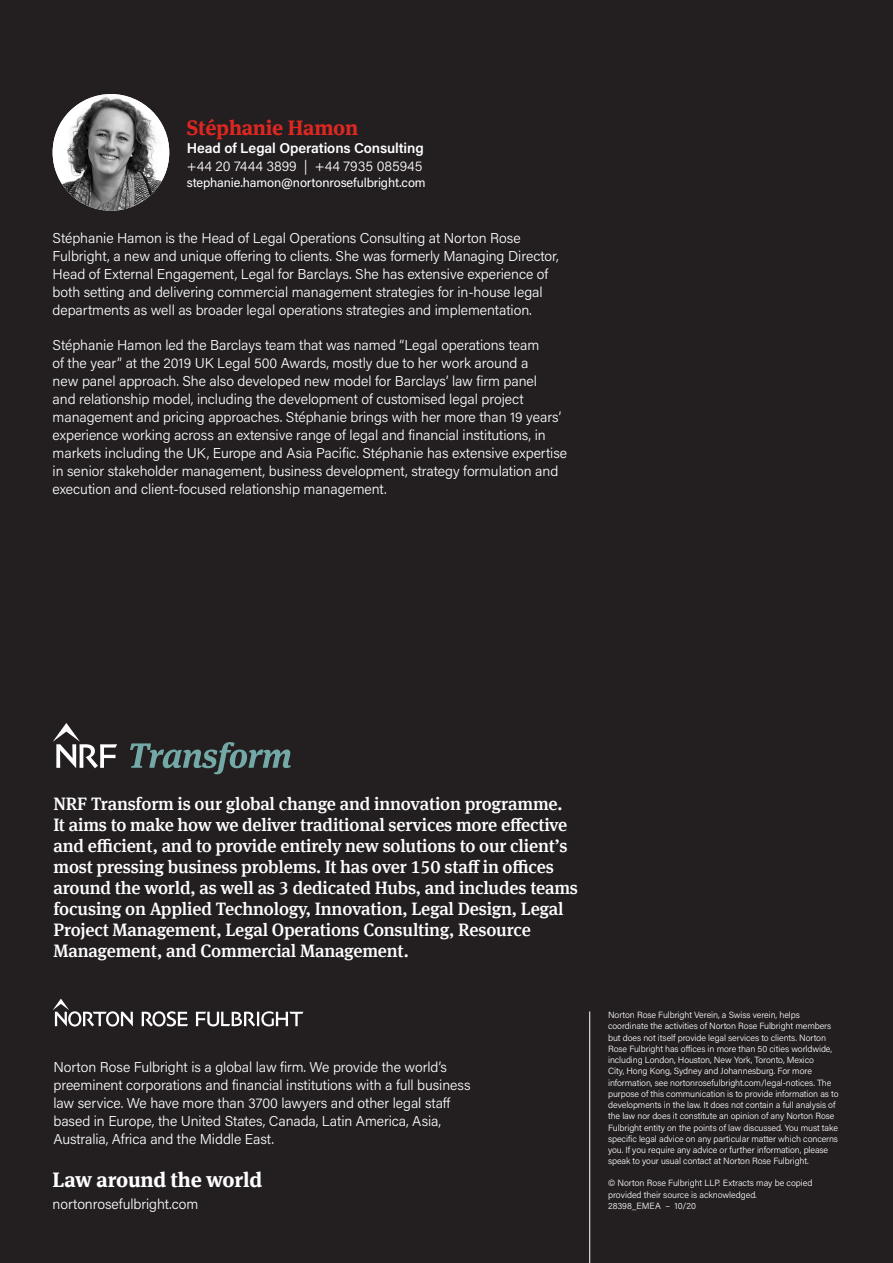
<style>
.page{position:relative;width:893px;height:1263px;background:#231f20}
.page>*{position:absolute;margin:0;border:0;box-sizing:border-box;transform-origin:0 0}
.t1{font:700 21px "Meta Serif Offc Pro";letter-spacing:-.01em;color:#fff}
.t2{font:700 21px "Meta Serif Offc Pro";letter-spacing:-.01em;color:#dd2720}
.Intro_text{font:500 18px/21px "Meta Serif Offc Pro";letter-spacing:-.01em;color:#fff}
.P_body{font:300 14.25px/18px "Acumin Pro";letter-spacing:-.005em;color:#fff}
.Contact_job_title{font:600 14.25px "Acumin Pro";letter-spacing:-.005em;color:#fff}
.Contact_details{font:300 14.25px "Acumin Pro";letter-spacing:-.005em;color:#fff}
.Contact_email{font:12.75px "Acumin Pro";letter-spacing:-.01em;color:#fff}
.t3{font:300 9px/11.2px "Acumin Pro";letter-spacing:-.01em;color:#fff}
</style>
<div class="page">
<svg style="left:53px;top:998px;width:80px;height:28px"></svg>
<svg style="left:142px;top:1011px;width:46px;height:15px"></svg>
<svg style="left:196px;top:1011px;width:107px;height:15px"></svg>
<hr style="left:589px;top:1011px;width:1px;height:252px;background:#fff">
<svg style="left:130px;top:742px;width:161px;height:32px"></svg>
<svg style="left:53px;top:723px;width:64px;height:45px"></svg>
<svg style="left:53px;top:94px;width:116px;height:117px"></svg>
<img style="left:53px;top:94px;width:116px;height:117px;border-radius:58px">
<h1 class="t2" style="left:187px;top:111px;width:173px">Stéphanie Hamon</h1>
<p class="Contact_job_title" style="left:187px;top:138px;width:238px">Head of Legal Operations Consulting</p>
<p class="Contact_details" style="left:187px;top:157px;width:237px">+44 20 7444 3899 | +44 7935 085945</p>
<p class="Contact_email" style="left:187px;top:174px;width:240px">stephanie.hamon@nortonrosefulbright.com</p>
<p class="P_body" style="left:53px;top:229px;width:508px">Stéphanie Hamon is the Head of Legal Operations Consulting at Norton Rose Fulbright, a new and unique offering to clients. She was formerly Managing Director, Head of External Engagement, Legal for Barclays. She has extensive experience of both setting and delivering commercial management strategies for in-house legal departments as well as broader legal operations strategies and implementation.</p>
<p class="P_body" style="left:53px;top:336px;width:516px">Stéphanie Hamon led the Barclays team that was named “Legal operations team<br>of the year” at the 2019 UK Legal 500 Awards, mostly due to her work around a<br>new panel approach. She also developed new model for Barclays’ law firm panel<br>and relationship model, including the development of customised legal project management and pricing approaches. Stéphanie brings with her more than 19 years’ experience working across an extensive range of legal and financial institutions, in markets including the UK, Europe and Asia Pacific. Stéphanie has extensive expertise in senior stakeholder management, business development, strategy formulation and execution and client-focused relationship management.</p>
<p class="Intro_text" style="left:53px;top:792px;width:526px">NRF Transform is our global change and innovation programme.<br>It aims to make how we deliver traditional services more effective and efficient, and to provide entirely new solutions to our client’s most pressing business problems. It has over 150 staff in offices around the world, as well as 3 dedicated Hubs, and includes teams focusing on Applied Technology, Innovation, Legal Design, Legal Project Management, Legal Operations Consulting, Resource Management, and Commercial Management.</p>
<p class="P_body" style="left:53px;top:1057px;width:419px">Norton Rose Fulbright is a global law firm. We provide the world’s preeminent corporations and financial institutions with a full business law service. We have more than 3700 lawyers and other legal staff based in Europe, the United States, Canada, Latin America, Asia, Australia, Africa and the Middle East.</p>
<h1 class="t1" style="left:53px;top:1162px;width:211px">Law around the world</h1>
<p class="P_body" style="left:53px;top:1194px;width:147px">nortonrosefulbright.com</p>
<p class="t3" style="left:608px;top:1009px;width:232px">Norton Rose Fulbright Verein, a Swiss verein, helps coordinate the activities of Norton Rose Fulbright members but does not itself provide legal services to clients. Norton Rose Fulbright has offices in more than 50 cities worldwide, including London, Houston, New York, Toronto, Mexico<br>City, Hong Kong, Sydney and Johannesburg. For more information, see nortonrosefulbright.com/legal-notices. The purpose of this communication is to provide information as to developments in the law. It does not contain a full analysis of the law nor does it constitute an opinion of any Norton Rose Fulbright entity on the points of law discussed. You must take specific legal advice on any particular matter which concerns you. If you require any advice or further information, please speak to your usual contact at Norton Rose Fulbright.</p>
<p class="t3" style="left:608px;top:1177px;width:206px">© Norton Rose Fulbright LLP. Extracts may be copied provided their source is acknowledged.<br>28398_EMEA – 10/20</p>
</div>
